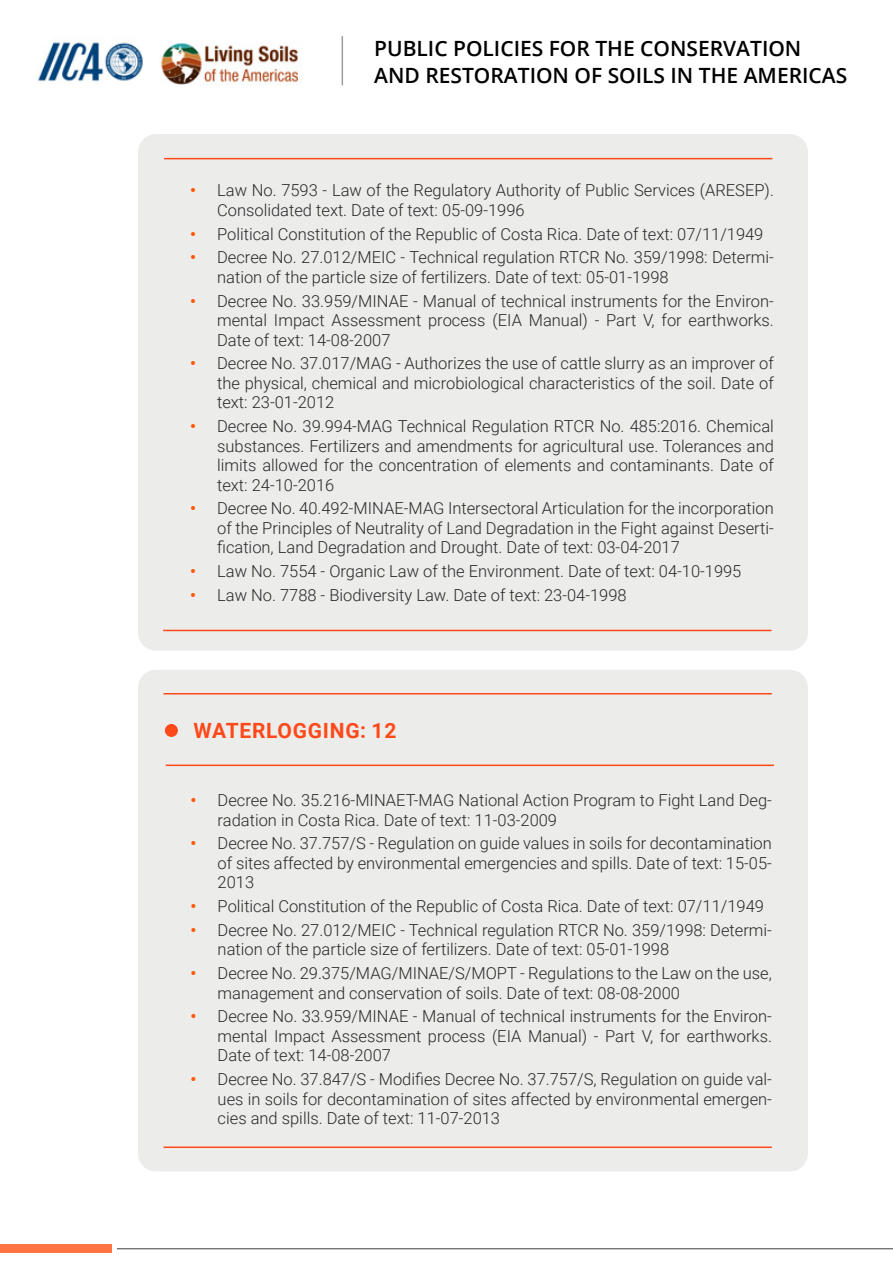
<style>
.page{position:relative;width:893px;height:1263px;background:#fff}
.page>*{position:absolute;margin:0;border:0;box-sizing:border-box;transform-origin:0 0}
.t1{font:600 21px/27px "Open Sans";color:#000}
.t2{font:700 21px "Roboto";letter-spacing:.035em;color:#fe491a}
.t3{font:300 16.5px/19.5px "Roboto";color:#292829;text-align:justify}
.s1{font-weight:700;color:#ff5700}
</style>
<div class="page">
<hr style="left:117px;top:1248px;width:776px;height:1px;background:#3e3e3e">
<div style="left:0;top:1244px;width:112px;height:8px;background:#fe7443"></div>
<img style="left:160px;top:43px;width:142px;height:42px">
<img style="left:38px;top:42px;width:105px;height:39px">
<hr style="left:342px;top:36px;width:1px;height:49px;background:#000">
<div style="left:138px;top:134px;width:670px;height:517px;background:#ececeb;border-radius:18px"></div>
<hr style="left:164px;top:158px;width:608px;height:1px;background:#fe491a">
<hr style="left:163px;top:630px;width:608px;height:1px;background:#fe491a">
<div style="left:138px;top:670px;width:670px;height:501px;background:#ececeb;border-radius:18px"></div>
<hr style="left:166px;top:764px;width:608px;height:2px;background:#fe491a">
<hr style="left:163px;top:693px;width:609px;height:1px;background:#fe491a">
<hr style="left:163px;top:1146px;width:609px;height:2px;background:#fe491a">
<div style="left:165px;top:724px;width:13px;height:13px;background:#fe491a;border-radius:50%"></div>
<p class="t1" style="left:374px;top:35px;width:475px">PUBLIC POLICIES FOR THE CONSERVATION<br>AND RESTORATION OF SOILS IN THE AMERICAS</p>
<p class="t3" style="left:217px;top:180px;width:558px;text-indent:-27px"><span class="s1">•</span> Law No. 7593 - Law of the Regulatory Authority of Public Services (ARESEP).<br>Consolidated text. Date of text: 05-09-1996</p>
<p class="t3" style="left:190px;top:223px;width:575px"><span class="s1">•</span> Political Constitution of the Republic of Costa Rica. Date of text: 07/11/1949</p>
<p class="t3" style="left:217px;top:247px;width:558px;text-indent:-27px"><span class="s1">•</span> Decree No. 27.012/MEIC - Technical regulation RTCR No. 359/1998: Determi&shy;nation of the particle size of fertilizers. Date of text: 05-01-1998</p>
<p class="t3" style="left:217px;top:290px;width:558px;text-indent:-27px"><span class="s1">•</span> Decree No. 33.959/MINAE - Manual of technical instruments for the Environ&shy;mental Impact Assessment process (EIA Manual) - Part V, for earthworks.<br>Date of text: 14-08-2007</p>
<p class="t3" style="left:217px;top:353px;width:558px;text-indent:-27px"><span class="s1">•</span> Decree No. 37.017/MAG - Authorizes the use of cattle slurry as an improver of the physical, chemical and microbiological characteristics of the soil. Date of text: 23-01-2012</p>
<p class="t3" style="left:217px;top:416px;width:558px;text-indent:-27px"><span class="s1">•</span> Decree No. 39.994-MAG Technical Regulation RTCR No. 485:2016. Chemical substances. Fertilizers and amendments for agricultural use. Tolerances and limits allowed for the concentration of elements and contaminants. Date of text: 24-10-2016</p>
<p class="t3" style="left:217px;top:498px;width:558px;text-indent:-27px"><span class="s1">•</span> Decree No. 40.492-MINAE-MAG Intersectoral Articulation for the incorporation of the Principles of Neutrality of Land Degradation in the Fight against Deserti&shy;fication, Land Degradation and Drought. Date of text: 03-04-2017</p>
<p class="t3" style="left:190px;top:561px;width:553px"><span class="s1">•</span> Law No. 7554 - Organic Law of the Environment. Date of text: 04-10-1995</p>
<p class="t3" style="left:190px;top:585px;width:438px"><span class="s1">•</span> Law No. 7788 - Biodiversity Law. Date of text: 23-04-1998</p>
<p class="t2" style="left:193px;top:715px;width:204px">WATERLOGGING: 12</p>
<p class="t3" style="left:218px;top:790px;width:556px;text-indent:-27px"><span class="s1">•</span> Decree No. 35.216-MINAET-MAG National Action Program to Fight Land Deg&shy;radation in Costa Rica. Date of text: 11-03-2009</p>
<p class="t3" style="left:218px;top:833px;width:556px;text-indent:-27px"><span class="s1">•</span> Decree No. 37.757/S - Regulation on guide values in soils for decontamination of sites affected by environmental emergencies and spills. Date of text: 15-05- 2013</p>
<p class="t3" style="left:191px;top:896px;width:575px"><span class="s1">•</span> Political Constitution of the Republic of Costa Rica. Date of text: 07/11/1949</p>
<p class="t3" style="left:218px;top:920px;width:556px;text-indent:-27px"><span class="s1">•</span> Decree No. 27.012/MEIC - Technical regulation RTCR No. 359/1998: Determi&shy;nation of the particle size of fertilizers. Date of text: 05-01-1998</p>
<p class="t3" style="left:218px;top:963px;width:556px;text-indent:-27px"><span class="s1">•</span> Decree No. 29.375/MAG/MINAE/S/MOPT - Regulations to the Law on the use, management and conservation of soils. Date of text: 08-08-2000</p>
<p class="t3" style="left:218px;top:1006px;width:556px;text-indent:-27px"><span class="s1">•</span> Decree No. 33.959/MINAE - Manual of technical instruments for the Environ&shy;mental Impact Assessment process (EIA Manual) - Part V, for earthworks.<br>Date of text: 14-08-2007</p>
<p class="t3" style="left:218px;top:1069px;width:556px;text-indent:-27px"><span class="s1">•</span> Decree No. 37.847/S - Modifies Decree No. 37.757/S, Regulation on guide val&shy;ues in soils for decontamination of sites affected by environmental emergen&shy;cies and spills. Date of text: 11-07-2013</p>
</div>
